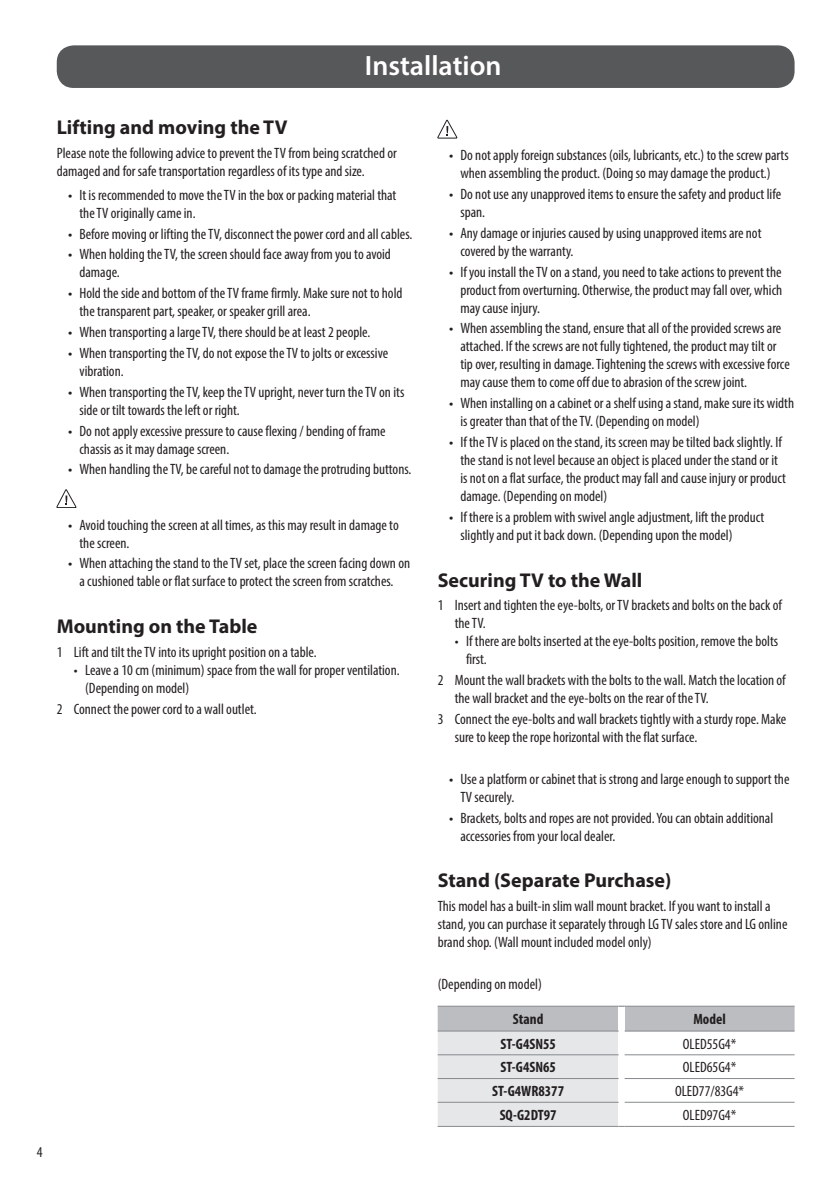
<style>
.page{position:relative;width:840px;height:1191px;background:#fff}
.page>*{position:absolute;margin:0;border:0;box-sizing:border-box;transform-origin:0 0}
.t1{font:600 28px "Myriad Pro";color:#fff}
.t2{font:700 20px "Myriad Pro";color:#231f20}
.t3{font:condensed 15px/18px "Myriad Pro";color:#231f20}
.t4{font:700 condensed 15px "Myriad Pro";color:#231f20}
.s1{font-family:"LG Smart";font-stretch:normal}
</style>
<div class="page">
<div style="left:57px;top:45px;width:737px;height:43px;background:#57585a;border-radius:17px"></div>
<svg style="left:57px;top:489px;width:19px;height:19px"></svg>
<svg style="left:437px;top:120px;width:20px;height:18px"></svg>
<svg style="left:437px;top:1005px;width:357px;height:121px"></svg>
<hr style="left:624px;top:1005px;width:170px;height:1px;background:#87898c">
<p class="t1" style="left:364px;top:48px;width:138px">Installation</p>
<p class="t2" style="left:57px;top:114px;width:232px">Lifting and moving the TV</p>
<p class="t3" style="left:57px;top:144px;width:341px">Please note the following advice to prevent the TV from being scratched or damaged and for safe transportation regardless of its type and size.</p>
<p class="t3" style="left:79px;top:185px;width:318px;text-indent:-11px"><span class="s1">•</span> It is recommended to move the TV in the box or packing material that the TV originally came in.</p>
<p class="t3" style="left:68px;top:224px;width:345px"><span class="s1">•</span> Before moving or lifting the TV, disconnect the power cord and all cables.</p>
<p class="t3" style="left:79px;top:245px;width:313px;text-indent:-11px"><span class="s1">•</span> When holding the TV, the screen should face away from you to avoid damage.</p>
<p class="t3" style="left:79px;top:284px;width:324px;text-indent:-11px"><span class="s1">•</span> Hold the side and bottom of the TV frame firmly. Make sure not to hold the transparent part, speaker, or speaker grill area.</p>
<p class="t3" style="left:68px;top:323px;width:304px"><span class="s1">•</span> When transporting a large TV, there should be at least 2 people.</p>
<p class="t3" style="left:79px;top:344px;width:310px;text-indent:-11px"><span class="s1">•</span> When transporting the TV, do not expose the TV to jolts or excessive vibration.</p>
<p class="t3" style="left:79px;top:382px;width:326px;text-indent:-11px"><span class="s1">•</span> When transporting the TV, keep the TV upright, never turn the TV on its side or tilt towards the left or right.</p>
<p class="t3" style="left:79px;top:421px;width:307px;text-indent:-11px"><span class="s1">•</span> Do not apply excessive pressure to cause flexing / bending of frame chassis as it may damage screen.</p>
<p class="t3" style="left:68px;top:460px;width:345px"><span class="s1">•</span> When handling the TV, be careful not to damage the protruding buttons.</p>
<p class="t3" style="left:79px;top:515px;width:320px;text-indent:-11px"><span class="s1">•</span> Avoid touching the screen at all times, as this may result in damage to the screen.</p>
<p class="t3" style="left:68px;top:554px;width:343px;text-align:center"><span class="s1">•</span> When attaching the stand to the TV set, place the screen facing down on a cushioned table or flat surface to protect the screen from scratches.</p>
<p class="t2" style="left:57px;top:613px;width:202px">Mounting on the Table</p>
<p class="t3" style="left:57px;top:642px;width:261px">1 Lift and tilt the TV into its upright position on a table.</p>
<p class="t3" style="left:85px;top:660px;width:316px;text-indent:-11px">• Leave a 10 cm (minimum) space from the wall for proper ventilation. (Depending on model)</p>
<p class="t3" style="left:57px;top:699px;width:201px">2 Connect the power cord to a wall outlet.</p>
<p class="t3" style="left:37px;top:1142px;width:7px">4</p>
<p class="t3" style="left:449px;top:146px;width:341px;text-align:center"><span class="s1">•</span> Do not apply foreign substances (oils, lubricants, etc.) to the screw parts when assembling the product. (Doing so may damage the product.)</p>
<p class="t3" style="left:460px;top:185px;width:322px;text-indent:-11px"><span class="s1">•</span> Do not use any unapproved items to ensure the safety and product life span.</p>
<p class="t3" style="left:460px;top:223px;width:302px;text-indent:-11px"><span class="s1">•</span> Any damage or injuries caused by using unapproved items are not covered by the warranty.</p>
<p class="t3" style="left:460px;top:262px;width:323px;text-align:justify;text-indent:-11px"><span class="s1">•</span> If you install the TV on a stand, you need to take actions to prevent the product from overturning. Otherwise, the product may fall over, which may cause injury.</p>
<p class="t3" style="left:460px;top:319px;width:331px;text-indent:-11px"><span class="s1">•</span> When assembling the stand, ensure that all of the provided screws are attached. If the screws are not fully tightened, the product may tilt or tip over, resulting in damage. Tightening the screws with excessive force may cause them to come off due to abrasion of the screw joint.</p>
<p class="t3" style="left:460px;top:394px;width:335px;text-indent:-11px"><span class="s1">•</span> When installing on a cabinet or a shelf using a stand, make sure its width is greater than that of the TV. (Depending on model)</p>
<p class="t3" style="left:460px;top:433px;width:327px;text-indent:-11px"><span class="s1">•</span> If the TV is placed on the stand, its screen may be tilted back slightly. If the stand is not level because an object is placed under the stand or it is not on a flat surface, the product may fall and cause injury or product damage. (Depending on model)</p>
<p class="t3" style="left:460px;top:508px;width:305px;text-indent:-11px"><span class="s1">•</span> If there is a problem with swivel angle adjustment, lift the product slightly and put it back down. (Depending upon the model)</p>
<p class="t2" style="left:437px;top:567px;width:206px">Securing TV to the Wall</p>
<p class="t3" style="left:454px;top:596px;width:328px;text-indent:-17px">1 Insert and tighten the eye-bolts, or TV brackets and bolts on the back of the TV.</p>
<p class="t3" style="left:466px;top:632px;width:313px;text-indent:-11px">• If there are bolts inserted at the eye-bolts position, remove the bolts first.</p>
<p class="t3" style="left:454px;top:671px;width:332px;text-indent:-17px">2 Mount the wall brackets with the bolts to the wall. Match the location of the wall bracket and the eye-bolts on the rear of the TV.</p>
<p class="t3" style="left:454px;top:710px;width:333px;text-indent:-17px">3 Connect the eye-bolts and wall brackets tightly with a sturdy rope. Make sure to keep the rope horizontal with the flat surface.</p>
<p class="t3" style="left:460px;top:769px;width:330px;text-indent:-11px"><span class="s1">•</span> Use a platform or cabinet that is strong and large enough to support the<br>TV securely.</p>
<p class="t3" style="left:460px;top:808px;width:314px;text-indent:-11px"><span class="s1">•</span> Brackets, bolts and ropes are not provided. You can obtain additional accessories from your local dealer.</p>
<p class="t2" style="left:437px;top:867px;width:235px">Stand (Separate Purchase)</p>
<p class="t3" style="left:437px;top:897px;width:351px">This model has a built-in slim wall mount bracket. If you want to install a stand, you can purchase it separately through LG TV sales store and LG online brand shop. (Wall mount included model only)</p>
<p class="t3" style="left:437px;top:974px;width:106px">(Depending on model)</p>
<p class="t4" style="left:512px;top:1010px;width:32px">Stand</p>
<p class="t4" style="left:693px;top:1010px;width:34px">Model</p>
<p class="t4" style="left:500px;top:1034px;width:57px">ST-G4SN55</p>
<p class="t3" style="left:682px;top:1034px;width:55px">OLED55G4*</p>
<p class="t4" style="left:500px;top:1058px;width:57px">ST-G4SN65</p>
<p class="t3" style="left:682px;top:1058px;width:55px">OLED65G4*</p>
<p class="t4" style="left:492px;top:1081px;width:73px">ST-G4WR8377</p>
<p class="t3" style="left:674px;top:1081px;width:71px">OLED77/83G4*</p>
<p class="t4" style="left:499px;top:1105px;width:58px">SQ-G2DT97</p>
<p class="t3" style="left:682px;top:1105px;width:55px">OLED97G4*</p>
</div>
